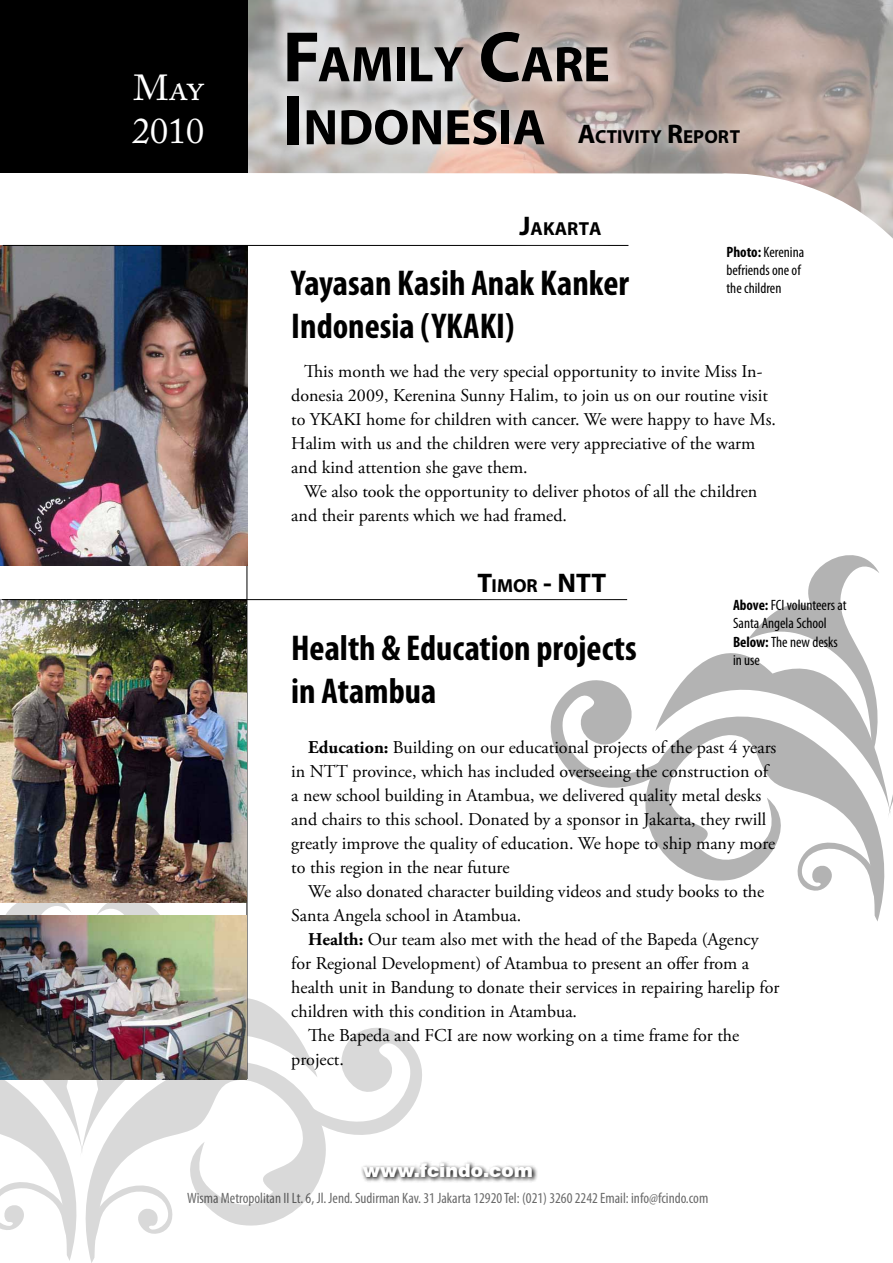
<style>
.page{position:relative;width:893px;height:1263px;background:#fff}
.page>*{position:absolute;margin:0;border:0;box-sizing:border-box;transform-origin:0 0}
.t1{font:700 50.4px "Myriad Pro";color:#000}
.t2{font:700 condensed 36px/43.2px "Myriad Pro";color:#000}
.t3{font:36px/43.2px "Adobe Caslon Pro";color:#fff}
.t4{font:700 27px "Myriad Pro";color:#000}
.t5{font:700 18.9px "Myriad Pro";color:#000}
.t6{font:900 18.6px "Swiss 721 BT";color:#fff}
.t7{font:18px/24px "Adobe Garamond Pro";color:#000}
.t8{font:condensed 15px/18px "Myriad Pro";color:#000}
.s1{font-size:72px}
.s2{font-size:50.4px}
.s3{font-size:27px}
.s4{font-weight:700}
.s5{font-size:18.9px}
</style>
<div class="page">
<img style="left:247px;top:0;width:646px;height:239px">
<div style="left:0;top:0;width:247px;height:173px;background:#000"></div>
<svg style="left:267px;top:12px;width:359px;height:151px;background:#cdc4c1"></svg>
<svg style="left:558px;top:104px;width:197px;height:57px;background:#b9a9a3"></svg>
<svg style="left:361px;top:1162px;width:176px;height:20px"></svg>
<svg style="left:91px;top:1145px;width:235px;height:118px"></svg>
<svg style="left:317px;top:1028px;width:105px;height:117px"></svg>
<svg style="left:227px;top:998px;width:90px;height:162px"></svg>
<svg style="left:0;top:902px;width:227px;height:359px"></svg>
<svg style="left:645px;top:795px;width:248px;height:126px"></svg>
<svg style="left:550px;top:680px;width:105px;height:119px"></svg>
<svg style="left:655px;top:653px;width:236px;height:165px"></svg>
<svg style="left:795px;top:838px;width:86px;height:75px"></svg>
<svg style="left:747px;top:555px;width:133px;height:202px"></svg>
<hr style="left:247px;top:245px;width:1px;height:834px;background:#000">
<img style="left:0;top:246px;width:247px;height:319px">
<img style="left:0;top:600px;width:247px;height:302px">
<hr style="left:2px;top:599px;width:625px;height:1px;background:#000">
<hr style="left:3px;top:245px;width:625px;height:1px;background:#000">
<div style="left:499px;top:196px;width:117px;height:56px;background:#fff"></div>
<div style="left:457px;top:552px;width:163px;height:58px;background:#fff"></div>
<img style="left:0;top:916px;width:247px;height:163px">
<h2 class="t3" style="left:132px;top:66px;width:73px">May<br>2010</h2>
<h1 class="t1" style="left:283px;top:31px;width:329px"><span class="s1">F</span>AMILY <span class="s1">C</span>ARE</h1>
<p class="t5" style="left:283px;top:124px;width:459px"><span class="s1">I</span> <span class="s2">NDONESIA</span> <span class="s3">A</span>CTIVITY <span class="s3">R</span>EPORT</p>
<p class="t5" style="left:520px;top:216px;width:84px"><span class="s3">J</span>AKARTA</p>
<h2 class="t2" style="left:291px;top:261px;width:339px">Yayasan Kasih Anak Kanker<br>Indonesia (YKAKI)</h2>
<p class="t8" style="left:726px;top:243px;width:79px"><span class="s4">Photo:</span> Kerenina befriends one of the children</p>
<p class="t7" style="left:291px;top:359px;width:486px;text-indent:13px">This month we had the very special opportunity to invite Miss In&shy;donesia 2009, Kerenina Sunny Halim, to join us on our routine visit to YKAKI home for children with cancer. We were happy to have Ms.<br>Halim with us and the children were very appreciative of the warm and kind attention she gave them.</p>
<p class="t7" style="left:291px;top:479px;width:468px;text-indent:13px">We also took the opportunity to deliver photos of all the children and their parents which we had framed.</p>
<h3 class="t4" style="left:477px;top:565px;width:97px">T<span class="s5">IMOR</span> - NTT</h3>
<h2 class="t2" style="left:291px;top:625px;width:347px">Health &amp; Education projects in Atambua</h2>
<p class="t8" style="left:733px;top:596px;width:115px"><span class="s4">Above:</span> FCI volunteers at<br>Santa Angela School<br><span class="s4">Below:</span> The new desks in use</p>
<p class="t7" style="left:291px;top:735px;width:487px;text-indent:17px"><span class="s4">Education:</span> Building on our educational projects of the past 4 years in NTT province, which has included overseeing the construction of a new school building in Atambua, we delivered quality metal desks and chairs to this school. Donated by a sponsor in Jakarta, they rwill greatly improve the quality of education. We hope to ship many more to this region in the near future</p>
<p class="t7" style="left:291px;top:879px;width:475px;text-indent:17px">We also donated character building videos and study books to the<br>Santa Angela school in Atambua.</p>
<p class="t7" style="left:308px;top:927px;width:452px"><span class="s4">Health:</span> Our team also met with the head of the Bapeda (Agency</p>
<p class="t7" style="left:291px;top:951px;width:459px">for Regional Development) of Atambua to present an offer from a</p>
<p class="t7" style="left:291px;top:975px;width:490px">health unit in Bandung to donate their services in repairing harelip for</p>
<p class="t7" style="left:291px;top:999px;width:287px">children with this condition in Atambua.</p>
<p class="t7" style="left:308px;top:1023px;width:432px">The Bapeda and FCI are now working on a time frame for the</p>
<p class="t7" style="left:291px;top:1047px;width:54px">project.</p>
<p class="t6" style="left:363px;top:1159px;width:171px">www.fcindo.com</p>
<p class="t8" style="left:187px;top:1189px;width:523px">Wisma Metropolitan II Lt. 6, Jl. Jend. Sudirman Kav. 31 Jakarta 12920 Tel: (021) 3260 2242 Email: info@fcindo.com</p>
</div>
